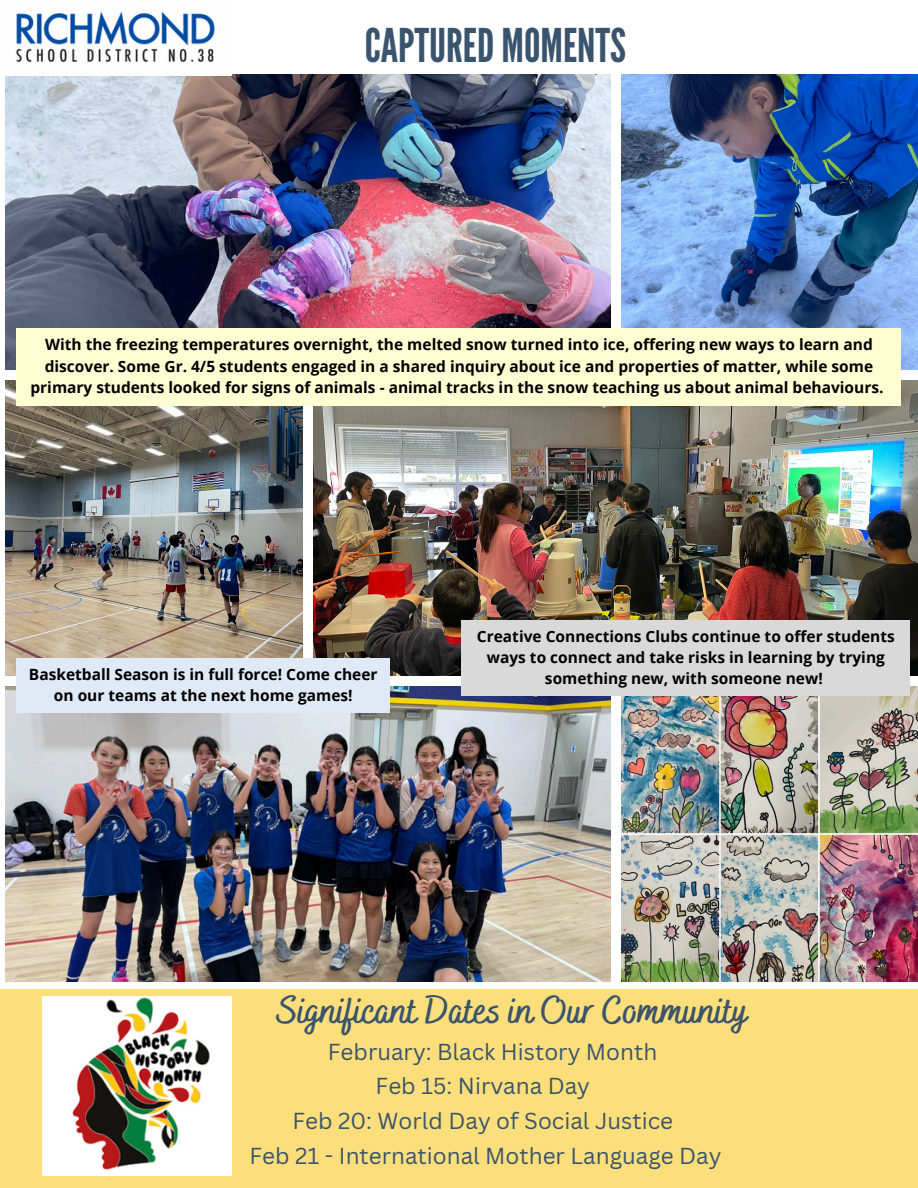
<style>
.page{position:relative;width:918px;height:1188px;background:#fff}
.page>*{position:absolute;margin:0;border:0;box-sizing:border-box;transform-origin:0 0}
.t1{font:46.5px "League Gothic";color:#3a546d}
.t2{font:700 39px "Bakerie Smooth";color:#3a546d}
.t3{font:22.5px "Canva Sans";color:#3a546d}
.t4{font:700 15.45px/21.3px "Open Sans";color:#000;text-align:center}
</style>
<div class="page">
<img style="left:5px;top:75px;width:606px;height:295px">
<img style="left:622px;top:75px;width:296px;height:295px">
<img style="left:622px;top:687px;width:296px;height:295px">
<img style="left:5px;top:687px;width:606px;height:295px">
<img style="left:5px;top:381px;width:297px;height:295px">
<img style="left:314px;top:381px;width:604px;height:295px">
<img style="left:16px;top:11px;width:199px;height:51px">
<img style="left:313px;top:528px;width:8px;height:12px">
<div style="left:0;top:989px;width:918px;height:199px;background:#fcdf7b"></div>
<div style="left:17px;top:328px;width:884px;height:77px;background:#fffed2"></div>
<img style="left:42px;top:996px;width:189px;height:179px">
<div style="left:17px;top:658px;width:373px;height:54px;background:#dfeaf6"></div>
<div style="left:462px;top:620px;width:448px;height:76px;background:#d9d9d9"></div>
<p class="t1" style="left:365px;top:18px;width:263px">CAPTURED MOMENTS</p>
<p class="t4" style="left:30px;top:334px;width:855px">With the freezing temperatures overnight, the melted snow turned into ice, offering new ways to learn and discover. Some Gr. 4/5 students engaged in a shared inquiry about ice and properties of matter, while some primary students looked for signs of animals - animal tracks in the snow teaching us about animal behaviours.</p>
<h2 class="t4" style="left:29px;top:663px;width:350px">Basketball Season is in full force! Come cheer on our teams at the next home games!</h2>
<p class="t4" style="left:477px;top:625px;width:419px">Creative Connections Clubs continue to offer students ways to connect and take risks in learning by trying something new, with someone new!</p>
<h1 class="t2" style="left:278px;top:987px;width:472px">Significant Dates in Our Community</h1>
<p class="t3" style="left:328px;top:1036px;width:331px">February: Black History Month</p>
<p class="t3" style="left:376px;top:1070px;width:216px">Feb 15: Nirvana Day</p>
<p class="t3" style="left:292px;top:1105px;width:382px">Feb 20: World Day of Social Justice</p>
<p class="t3" style="left:250px;top:1140px;width:474px">Feb 21 - International Mother Language Day</p>
</div>
